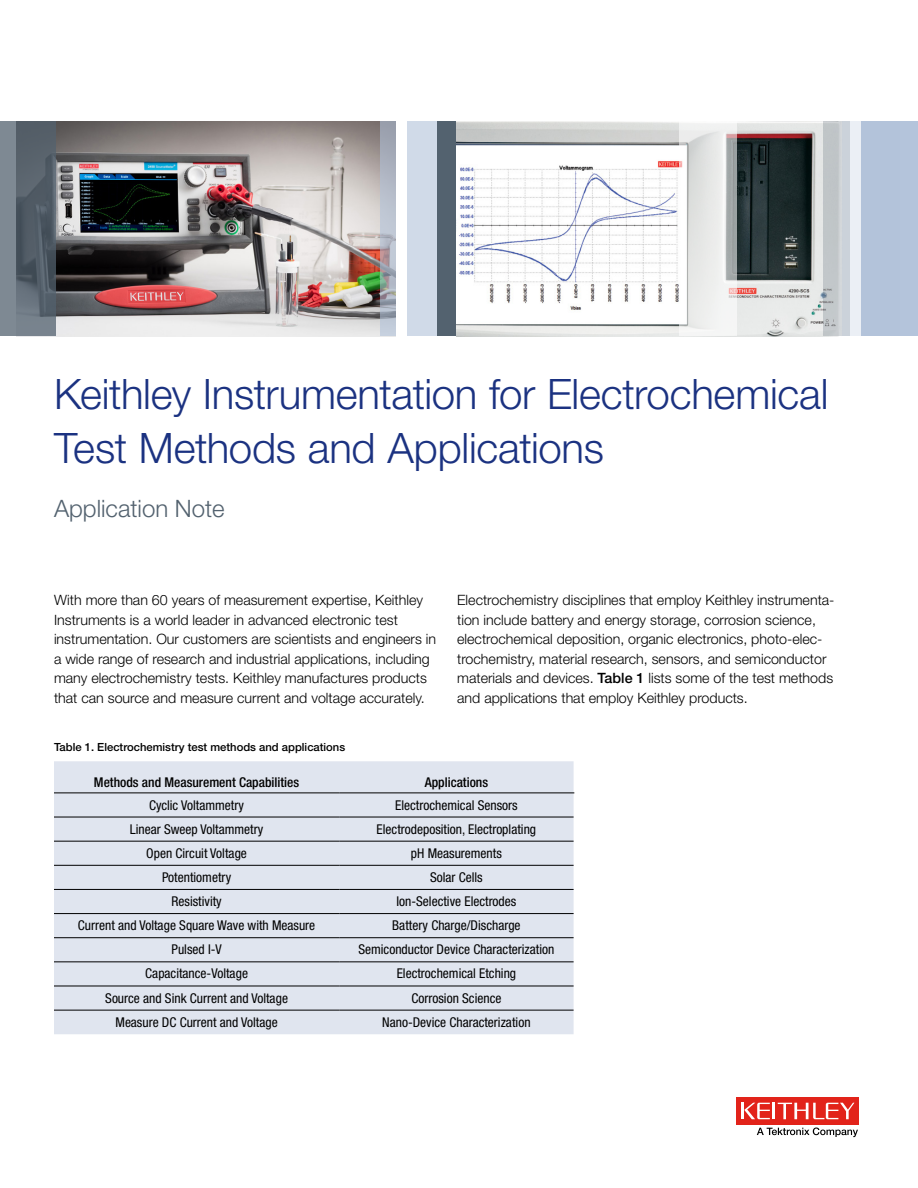
<style>
.page{position:relative;width:918px;height:1188px;background:#fff}
.page>*{position:absolute;margin:0;border:0;box-sizing:border-box;transform-origin:0 0}
.t1{font:300 42px/54px "Helvetica Neue";letter-spacing:-.005em;color:#1b3281}
.t2{font:300 24px "Helvetica Neue";color:#53626f}
.t3{font:300 14.25px/19.5px "Helvetica Neue";color:#000}
.t4{font:condensed 13.5px "Helvetica Neue";color:#000}
.t5{font:500 condensed 13.5px "Helvetica Neue";color:#000}
.t6{font:500 11.25px "Helvetica Neue";color:#000}
.s1{font-weight:500}
</style>
<div class="page">
<div style="left:736px;top:1097px;width:122px;height:27px;background:#e2231a"></div>
<hr style="left:741px;top:1103px;width:3px;height:16px;background:#fff">
<svg style="left:744px;top:1103px;width:110px;height:16px"></svg>
<svg style="left:757px;top:1128px;width:101px;height:9px"></svg>
<div style="left:54px;top:761px;width:520px;height:273px;background:#e0e5ef"></div>
<hr style="left:54px;top:793px;width:285px;height:1px;background:#000">
<hr style="left:339px;top:793px;width:235px;height:1px;background:#000">
<hr style="left:54px;top:865px;width:285px;height:1px;background:#000">
<hr style="left:339px;top:865px;width:235px;height:1px;background:#000">
<hr style="left:54px;top:937px;width:285px;height:1px;background:#000">
<hr style="left:339px;top:937px;width:235px;height:1px;background:#000">
<hr style="left:54px;top:1010px;width:285px;height:1px;background:#000">
<hr style="left:339px;top:1010px;width:235px;height:1px;background:#000">
<hr style="left:54px;top:817px;width:285px;height:1px;background:#000">
<hr style="left:339px;top:817px;width:235px;height:1px;background:#000">
<hr style="left:54px;top:841px;width:285px;height:1px;background:#000">
<hr style="left:339px;top:841px;width:235px;height:1px;background:#000">
<hr style="left:54px;top:889px;width:285px;height:1px;background:#000">
<hr style="left:339px;top:889px;width:235px;height:1px;background:#000">
<hr style="left:54px;top:913px;width:285px;height:1px;background:#000">
<hr style="left:339px;top:913px;width:235px;height:1px;background:#000">
<hr style="left:54px;top:961px;width:285px;height:1px;background:#000">
<hr style="left:339px;top:961px;width:235px;height:1px;background:#000">
<hr style="left:54px;top:986px;width:285px;height:1px;background:#000">
<hr style="left:339px;top:986px;width:235px;height:1px;background:#000">
<div style="left:860px;top:122px;width:58px;height:214px;background:#b3c3da"></div>
<img style="left:56px;top:122px;width:324px;height:214px">
<svg style="left:380px;top:122px;width:57px;height:214px;background:#c3ccd9"></svg>
<div style="left:437px;top:122px;width:21px;height:214px;background:#53626f"></div>
<img style="left:457px;top:122px;width:367px;height:214px">
<svg style="left:680px;top:122px;width:57px;height:214px;fill:#ebeceb"></svg>
<div style="left:396px;top:120px;width:11px;height:224px;background:#fff"></div>
<svg style="left:824px;top:122px;width:18px;height:214px;background:#c2c7ca"></svg>
<svg style="left:842px;top:122px;width:19px;height:214px;background:#dde2e9"></svg>
<svg style="left:0;top:122px;width:56px;height:214px;background:#626c77"></svg>
<h1 class="t1" style="left:54px;top:366px;width:776px">Keithley Instrumentation for Electrochemical<br>Test Methods and Applications</h1>
<h2 class="t2" style="left:54px;top:494px;width:172px">Application Note</h2>
<p class="t3" style="left:54px;top:590px;width:384px">With more than 60 years of measurement expertise, Keithley Instruments is a world leader in advanced electronic test instrumentation. Our customers are scientists and engineers in a wide range of research and industrial applications, including many electrochemistry tests. Keithley manufactures products that can source and measure current and voltage accurately.</p>
<p class="t3" style="left:457px;top:590px;width:379px">Electrochemistry disciplines that employ Keithley instrumenta&shy;tion include battery and energy storage, corrosion science, electrochemical deposition, organic electronics, photo-elec&shy;trochemistry, material research, sensors, and semiconductor materials and devices. <span class="s1">Table 1</span> lists some of the test methods and applications that employ Keithley products.</p>
<p class="t6" style="left:54px;top:740px;width:293px">Table 1. Electrochemistry test methods and applications</p>
<p class="t5" style="left:94px;top:774px;width:207px">Methods and Measurement Capabilities</p>
<p class="t5" style="left:425px;top:774px;width:65px">Applications</p>
<p class="t4" style="left:149px;top:797px;width:96px">Cyclic Voltammetry</p>
<p class="t4" style="left:395px;top:797px;width:124px">Electrochemical Sensors</p>
<p class="t4" style="left:130px;top:821px;width:135px">Linear Sweep Voltammetry</p>
<p class="t4" style="left:377px;top:821px;width:161px">Electrodeposition, Electroplating</p>
<p class="t4" style="left:146px;top:845px;width:102px">Open Circuit Voltage</p>
<p class="t4" style="left:411px;top:845px;width:92px">pH Measurements</p>
<p class="t4" style="left:162px;top:869px;width:71px">Potentiometry</p>
<p class="t4" style="left:430px;top:869px;width:54px">Solar Cells</p>
<p class="t4" style="left:172px;top:893px;width:52px">Resistivity</p>
<p class="t4" style="left:396px;top:893px;width:121px">Ion-Selective Electrodes</p>
<p class="t4" style="left:78px;top:918px;width:239px">Current and Voltage Square Wave with Measure</p>
<p class="t4" style="left:392px;top:918px;width:130px">Battery Charge/Discharge</p>
<p class="t4" style="left:172px;top:942px;width:52px">Pulsed I-V</p>
<p class="t4" style="left:358px;top:942px;width:198px">Semiconductor Device Characterization</p>
<p class="t4" style="left:145px;top:966px;width:104px">Capacitance-Voltage</p>
<p class="t4" style="left:397px;top:966px;width:121px">Electrochemical Etching</p>
<p class="t4" style="left:105px;top:990px;width:184px">Source and Sink Current and Voltage</p>
<p class="t4" style="left:411px;top:990px;width:91px">Corrosion Science</p>
<p class="t4" style="left:116px;top:1014px;width:164px">Measure DC Current and Voltage</p>
<p class="t4" style="left:382px;top:1014px;width:150px">Nano-Device Characterization</p>
</div>
